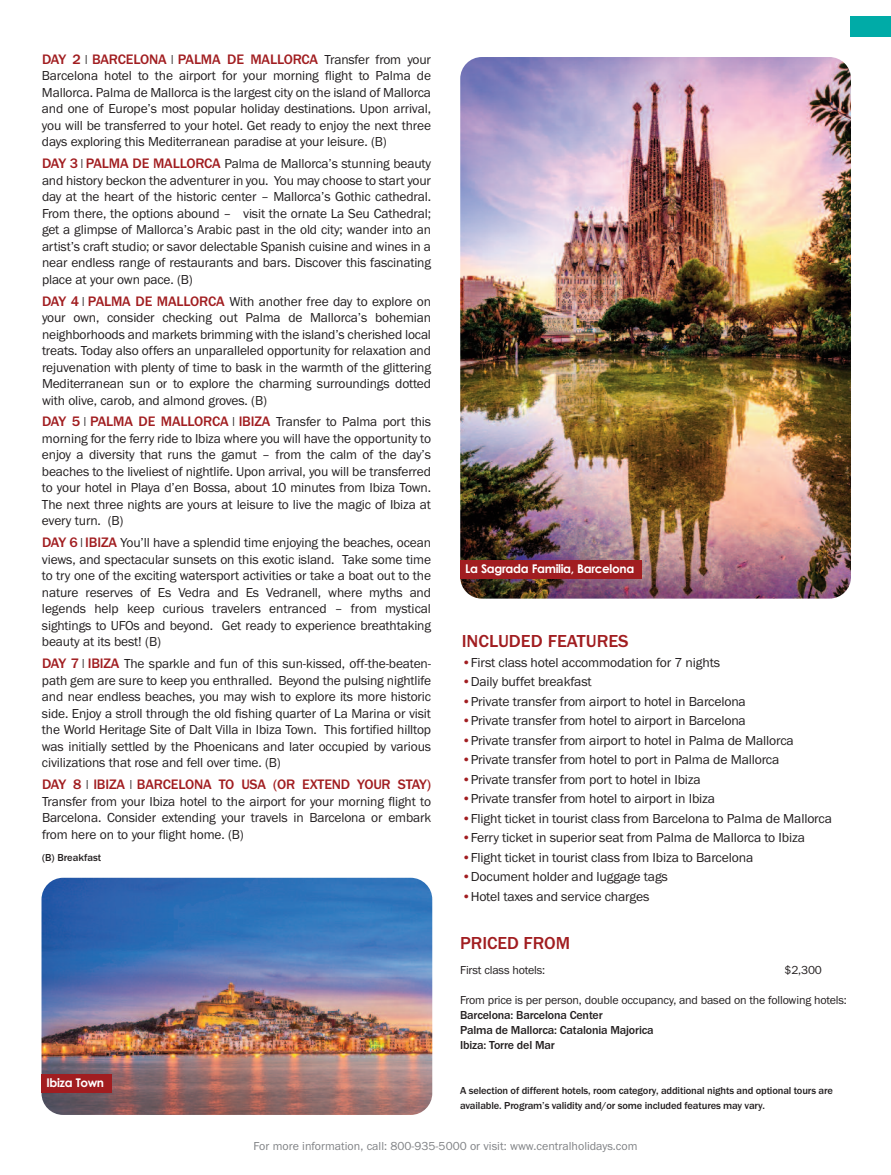
<style>
.page{position:relative;width:891px;height:1175px;background:#fff}
.page>*{position:absolute;margin:0;border:0;box-sizing:border-box;transform-origin:0 0}
.t1{font:500 18px "Franklin Gothic";color:#a11d20}
.t2{font:500 14.25px "Franklin Gothic";letter-spacing:-.01em;color:#a11d20}
.t3{font:13.5px/16.5px "Franklin Gothic";letter-spacing:-.01em;color:#231f20;text-align:justify;scale:.7 1}
.t4{font:13.5px/16.5px "Franklin Gothic";letter-spacing:-.01em;color:#231f20;text-align:justify}
.t5{font:12px "Franklin Gothic";letter-spacing:-.01em;color:#231f20}
.t6{font:500 12px/15px "Franklin Gothic";letter-spacing:-.01em;color:#231f20}
.t7{font:12px "Franklin Gothic";color:#808285}
.t8{font:700 12px "Century Gothic";letter-spacing:-.03em;color:#fff}
.t9{font:500 10.5px/15px "Franklin Gothic";letter-spacing:-.01em;color:#231f20}
.s1{font-weight:400;font-size:13.5px;color:#231f20}
.s2{font-weight:500;font-size:14.25px;color:#a11d20}
.s3{color:#a11d20}
</style>
<div class="page">
<div style="left:850px;top:17px;width:41px;height:20px;background:#00aba7"></div>
<img style="left:42px;top:877px;width:390px;height:237px;border-radius:22px">
<div style="left:42px;top:1074px;width:70px;height:18px;background:#a11d20"></div>
<img style="left:460px;top:57px;width:391px;height:541px;border-radius:22px">
<div style="left:460px;top:560px;width:181px;height:19px;background:#a11d20"></div>
<p class="t2" style="left:42px;top:50px;width:391px">DAY 2 <span class="s1">I</span> BARCELONA <span class="s1">I</span> PALMA DE MALLORCA <span class="s1">Transfer from your</span></p>
<p class="t4" style="left:42px;top:67px;width:391px">Barcelona hotel to the airport for your morning flight to Palma de Mallorca. Palma de Mallorca is the largest city on the island of Mallorca and one of Europe’s most popular holiday destinations. Upon arrival, you will be transferred to your hotel. Get ready to enjoy the next three days exploring this Mediterranean paradise at your leisure. (B)</p>
<p class="t3" style="left:42px;top:155px;width:557px"><span class="s2">DAY 3</span> I <span class="s2">PALMA DE MALLORCA</span> Palma de Mallorca’s stunning beauty and history beckon the adventurer in you. You may choose to start your day at the heart of the historic center – Mallorca’s Gothic cathedral.<br>From there, the options abound – visit the ornate La Seu Cathedral; get a glimpse of Mallorca’s Arabic past in the old city; wander into an artist’s craft studio; or savor delectable Spanish cuisine and wines in a near endless range of restaurants and bars. Discover this fascinating place at your own pace. (B)</p>
<p class="t3" style="left:42px;top:292px;width:557px"><span class="s2">DAY 4</span> I <span class="s2">PALMA DE MALLORCA</span> With another free day to explore on your own, consider checking out Palma de Mallorca’s bohemian neighborhoods and markets brimming with the island’s cherished local treats. Today also offers an unparalleled opportunity for relaxation and rejuvenation with plenty of time to bask in the warmth of the glittering Mediterranean sun or to explore the charming surroundings dotted with olive, carob, and almond groves. (B)</p>
<p class="t3" style="left:42px;top:413px;width:557px"><span class="s2">DAY 5</span> I <span class="s2">PALMA DE MALLORCA</span> I <span class="s2">IBIZA</span> Transfer to Palma port this morning for the ferry ride to Ibiza where you will have the opportunity to enjoy a diversity that runs the gamut – from the calm of the day’s beaches to the liveliest of nightlife. Upon arrival, you will be transferred to your hotel in Playa d’en Bossa, about 10 minutes from Ibiza Town.<br>The next three nights are yours at leisure to live the magic of Ibiza at every turn. (B)</p>
<p class="t3" style="left:42px;top:534px;width:557px"><span class="s2">DAY 6</span> I <span class="s2">IBIZA</span> You’ll have a splendid time enjoying the beaches, ocean views, and spectacular sunsets on this exotic island. Take some time to try one of the exciting watersport activities or take a boat out to the nature reserves of Es Vedra and Es Vedranell, where myths and legends help keep curious travelers entranced – from mystical sightings to UFOs and beyond. Get ready to experience breathtaking beauty at its best! (B)</p>
<p class="t3" style="left:42px;top:655px;width:557px"><span class="s2">DAY 7</span> I <span class="s2">IBIZA</span> The sparkle and fun of this sun-kissed, off-the-beaten&shy;path gem are sure to keep you enthralled. Beyond the pulsing nightlife and near endless beaches, you may wish to explore its more historic side. Enjoy a stroll through the old fishing quarter of La Marina or visit the World Heritage Site of Dalt Villa in Ibiza Town. This fortified hilltop was initially settled by the Phoenicans and later occupied by various civilizations that rose and fell over time. (B)</p>
<p class="t2" style="left:42px;top:776px;width:391px">DAY 8 <span class="s1">I</span> IBIZA <span class="s1">I</span> BARCELONA TO USA (OR EXTEND YOUR STAY)</p>
<p class="t4" style="left:42px;top:793px;width:391px">Transfer from your Ibiza hotel to the airport for your morning flight to Barcelona. Consider extending your travels in Barcelona or embark from here on to your flight home. (B)</p>
<p class="t9" style="left:42px;top:849px;width:61px">(B) Breakfast</p>
<p class="t8" style="left:46px;top:1075px;width:59px">Ibiza Town</p>
<p class="t8" style="left:465px;top:561px;width:171px">La Sagrada Familia, Barcelona</p>
<h1 class="t1" style="left:462px;top:630px;width:168px">INCLUDED FEATURES</h1>
<p class="t4" style="left:462px;top:653px;width:260px"><span class="s3">•</span>First class hotel accommodation for 7 nights</p>
<p class="t4" style="left:462px;top:673px;width:132px"><span class="s3">•</span>Daily buffet breakfast</p>
<p class="t4" style="left:462px;top:692px;width:286px"><span class="s3">•</span>Private transfer from airport to hotel in Barcelona</p>
<p class="t4" style="left:462px;top:712px;width:286px"><span class="s3">•</span>Private transfer from hotel to airport in Barcelona</p>
<p class="t4" style="left:462px;top:731px;width:334px"><span class="s3">•</span>Private transfer from airport to hotel in Palma de Mallorca</p>
<p class="t4" style="left:462px;top:751px;width:319px"><span class="s3">•</span>Private transfer from hotel to port in Palma de Mallorca</p>
<p class="t4" style="left:462px;top:770px;width:241px"><span class="s3">•</span>Private transfer from port to hotel in Ibiza</p>
<p class="t4" style="left:462px;top:790px;width:255px"><span class="s3">•</span>Private transfer from hotel to airport in Ibiza</p>
<p class="t4" style="left:462px;top:809px;width:372px"><span class="s3">•</span>Flight ticket in tourist class from Barcelona to Palma de Mallorca</p>
<p class="t4" style="left:462px;top:829px;width:345px"><span class="s3">•</span>Ferry ticket in superior seat from Palma de Mallorca to Ibiza</p>
<p class="t4" style="left:462px;top:848px;width:293px"><span class="s3">•</span>Flight ticket in tourist class from Ibiza to Barcelona</p>
<p class="t4" style="left:462px;top:868px;width:208px"><span class="s3">•</span>Document holder and luggage tags</p>
<p class="t4" style="left:462px;top:887px;width:189px"><span class="s3">•</span>Hotel taxes and service charges</p>
<h1 class="t1" style="left:460px;top:932px;width:112px">PRICED FROM</h1>
<p class="t5" style="left:460px;top:962px;width:87px">First class hotels:</p>
<p class="t5" style="left:785px;top:962px;width:39px">$2,300</p>
<p class="t5" style="left:460px;top:992px;width:388px">From price is per person, double occupancy, and based on the following hotels:</p>
<p class="t6" style="left:460px;top:1007px;width:195px">Barcelona: Barcelona Center<br>Palma de Mallorca: Catalonia Majorica<br>Ibiza: Torre del Mar</p>
<p class="t9" style="left:460px;top:1082px;width:374px">A selection of different hotels, room category, additional nights and optional tours are available. Program’s validity and/or some included features may vary.</p>
<p class="t7" style="left:253px;top:1139px;width:386px">For more information, call: 800-935-5000 or visit: www.centralholidays.com</p>
</div>
